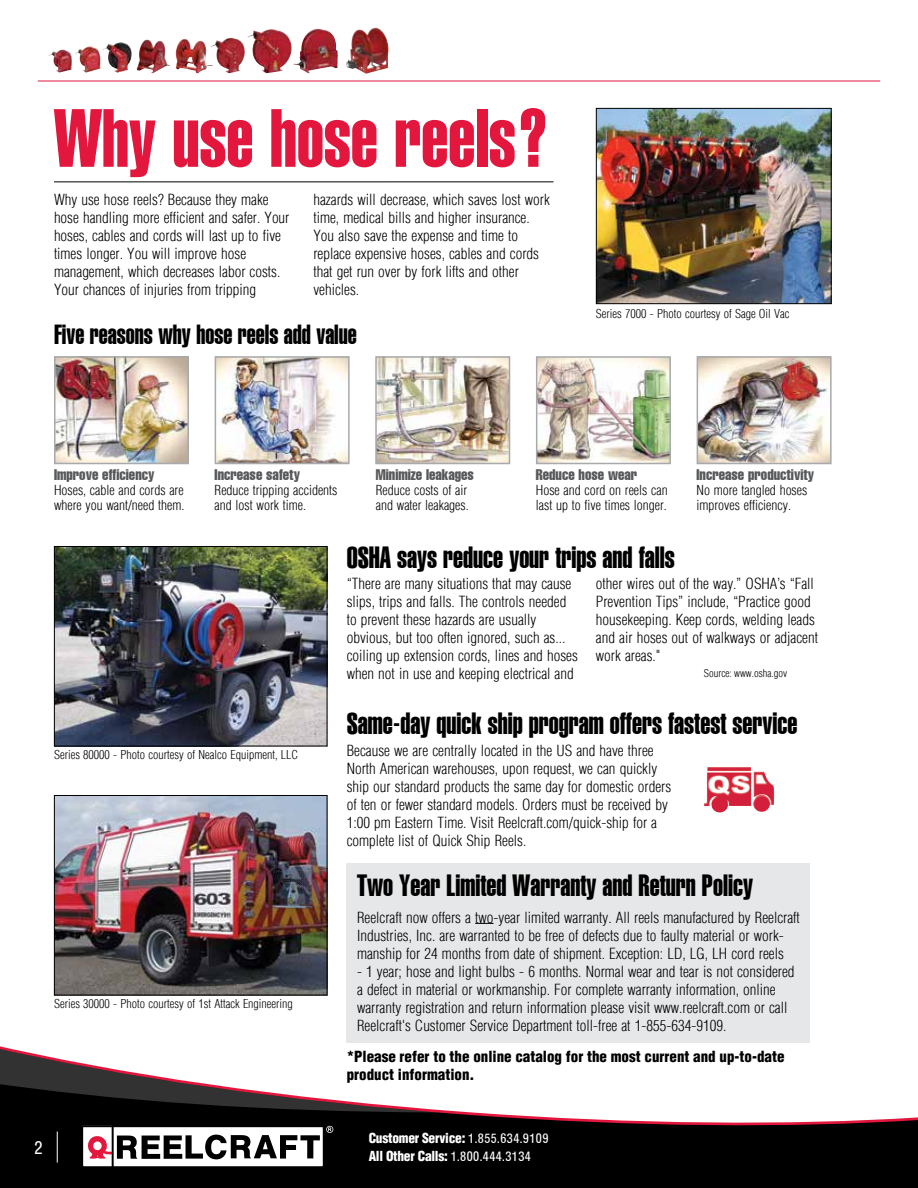
<style>
.page{position:relative;width:918px;height:1188px;background:#fff}
.page>*{position:absolute;margin:0;border:0;box-sizing:border-box;transform-origin:0 0}
.t1{font:700 81px "IQE Hlv Ex Cmprs";color:#e3173e}
.t2{font:700 30px "IQE Hlv Ex Cmprs";color:#000}
.t3{font:700 27px "IQE Hlv Ex Cmprs";color:#000}
.t4{font:18px "IQE Hlv Cond Normal";color:#fff}
.t5{font:300 15px/18px "IQE Hlv Cond Lt";color:#000}
.t6{font:700 15px "IQE Hlv Cmprs";color:#58595b}
.t7{font:900 15px/18px "IQE Hlv Cond Blk Extra";color:#000}
.t8{font:300 13.5px/15px "IQE Hlv Cond Lt";color:#000}
.t9{font:900 13.5px/18px "IQE Hlv Cond Blk Extra";letter-spacing:-.02em;color:#fff}
.t10{font:300 12px "IQE Hlv Cond Lt";color:#000}
.t11{font:300 10.5px "IQE Hlv Cond Lt";color:#000}
.s1{font-family:"IQE Hlv Cond Normal";font-weight:400}
</style>
<div class="page">
<svg style="left:0;top:1109px;width:918px;height:79px;fill:#000"></svg>
<svg style="left:0;top:1046px;width:437px;height:66px"></svg>
<svg style="left:84px;top:1128px;width:236px;height:37px"></svg>
<div style="left:81px;top:1125px;width:244px;height:43px;border:2px solid #000"></div>
<svg style="left:326px;top:1126px;width:7px;height:7px"></svg>
<hr style="left:57px;top:1132px;width:1px;height:31px;background:#fff">
<hr style="left:38px;top:81px;width:842px;height:1px;background:#e3173e">
<img style="left:56px;top:548px;width:269px;height:196px">
<div style="left:54px;top:546px;width:273px;height:200px;border:1px solid #000"></div>
<div style="left:347px;top:863px;width:463px;height:180px;background:#e6e7e8"></div>
<hr style="left:54px;top:182px;width:500px;height:1px;background:#000">
<img style="left:704px;top:767px;width:70px;height:39px">
<svg style="left:475px;top:923px;width:19px;height:1px"></svg>
<img style="left:346px;top:28px;width:29px;height:41px">
<img style="left:598px;top:110px;width:232px;height:192px">
<div style="left:596px;top:108px;width:236px;height:196px;border:1px solid #000"></div>
<img style="left:218px;top:359px;width:129px;height:102px">
<div style="left:215px;top:356px;width:135px;height:108px;border:2px solid #a7a9ac"></div>
<img style="left:378px;top:359px;width:129px;height:102px">
<div style="left:375px;top:356px;width:135px;height:108px;border:2px solid #a7a9ac"></div>
<img style="left:539px;top:359px;width:129px;height:102px">
<div style="left:536px;top:356px;width:135px;height:108px;border:2px solid #a7a9ac"></div>
<img style="left:57px;top:359px;width:129px;height:102px">
<div style="left:54px;top:356px;width:135px;height:108px;border:2px solid #a7a9ac"></div>
<img style="left:700px;top:359px;width:129px;height:102px">
<div style="left:697px;top:356px;width:135px;height:108px;border:2px solid #a7a9ac"></div>
<img style="left:56px;top:797px;width:269px;height:196px">
<div style="left:54px;top:795px;width:273px;height:200px;border:1px solid #000"></div>
<h1 class="t1" style="left:54px;top:89px;width:498px">Why use hose reels?</h1>
<p class="t5" style="left:54px;top:191px;width:237px">Why use hose reels? Because they make hose handling more efficient and safer. Your hoses, cables and cords will last up to five times longer. You will improve hose management, which decreases labor costs.<br>Your chances of injuries from tripping</p>
<p class="t5" style="left:313px;top:191px;width:238px">hazards will decrease, which saves lost work time, medical bills and higher insurance.<br>You also save the expense and time to replace expensive hoses, cables and cords that get run over by fork lifts and other vehicles.</p>
<h3 class="t3" style="left:54px;top:318px;width:304px">Five reasons why hose reels add value</h3>
<p class="t10" style="left:596px;top:307px;width:195px">Series 7000 - Photo courtesy of Sage Oil Vac</p>
<p class="t6" style="left:54px;top:465px;width:102px">Improve efficiency</p>
<p class="t8" style="left:54px;top:483px;width:132px">Hoses, cable and cords are where you want/need them.</p>
<p class="t6" style="left:215px;top:465px;width:87px">Increase safety</p>
<p class="t8" style="left:215px;top:482px;width:124px">Reduce tripping accidents and lost work time.</p>
<p class="t6" style="left:376px;top:465px;width:100px">Minimize leakages</p>
<p class="t8" style="left:376px;top:482px;width:94px">Reduce costs of air and water leakages.</p>
<p class="t6" style="left:536px;top:465px;width:103px">Reduce hose wear</p>
<p class="t8" style="left:536px;top:482px;width:133px">Hose and cord on reels can last up to five times longer.</p>
<p class="t6" style="left:697px;top:465px;width:119px">Increase productivity</p>
<p class="t8" style="left:697px;top:482px;width:112px">No more tangled hoses improves efficiency.</p>
<p class="t10" style="left:54px;top:748px;width:246px">Series 80000 - Photo courtesy of Nealco Equipment, LLC</p>
<p class="t10" style="left:54px;top:997px;width:240px">Series 30000 - Photo courtesy of 1st Attack Engineering</p>
<h2 class="t2" style="left:347px;top:539px;width:330px">OSHA says reduce your trips and falls</h2>
<p class="t5" style="left:347px;top:574px;width:233px">“There are many situations that may cause slips, trips and falls. The controls needed to prevent these hazards are usually obvious, but too often ignored, such as... coiling up extension cords, lines and hoses when not in use and keeping electrical and</p>
<p class="t5" style="left:596px;top:574px;width:224px">other wires out of the way.” OSHA’s “Fall Prevention Tips” include, “Practice good housekeeping. Keep cords, welding leads and air hoses out of walkways or adjacent work areas."</p>
<p class="t11" style="left:704px;top:667px;width:85px">Source: www.osha.gov</p>
<h2 class="t2" style="left:347px;top:705px;width:452px">Same-day quick ship program offers fastest service</h2>
<p class="t5" style="left:347px;top:742px;width:326px">Because we are centrally located in the US and have three North American warehouses, upon request, we can quickly ship our standard products the same day for domestic orders of ten or fewer standard models. Orders must be received by 1:00 pm Eastern Time. Visit Reelcraft.com/quick-ship for a complete list of Quick Ship Reels.</p>
<h2 class="t2" style="left:357px;top:867px;width:397px">Two Year Limited Warranty and Return Policy</h2>
<p class="t5" style="left:357px;top:908px;width:444px">Reelcraft now offers a two-year limited warranty. All reels manufactured by Reelcraft<br>Industries, Inc. are warranted to be free of defects due to faulty material or work&shy;manship for 24 months from date of shipment. Exception: LD, LG, LH cord reels</p>
<p class="t5" style="left:357px;top:962px;width:439px">- 1 year; hose and light bulbs - 6 months. Normal wear and tear is not considered a defect in material or workmanship. For complete warranty information, online warranty registration and return information please visit www.reelcraft.com or call Reelcraft's Customer Service Department toll-free at 1-855-634-9109.</p>
<p class="t7" style="left:347px;top:1047px;width:439px">*Please refer to the online catalog for the most current and up-to-date product information.</p>
<p class="t4" style="left:34px;top:1136px;width:10px">2</p>
<p class="t9" style="left:369px;top:1129px;width:182px">Customer Service: <span class="s1">1.855.634.9109<br></span>All Other Calls: <span class="s1">1.800.444.3134</span></p>
</div>
